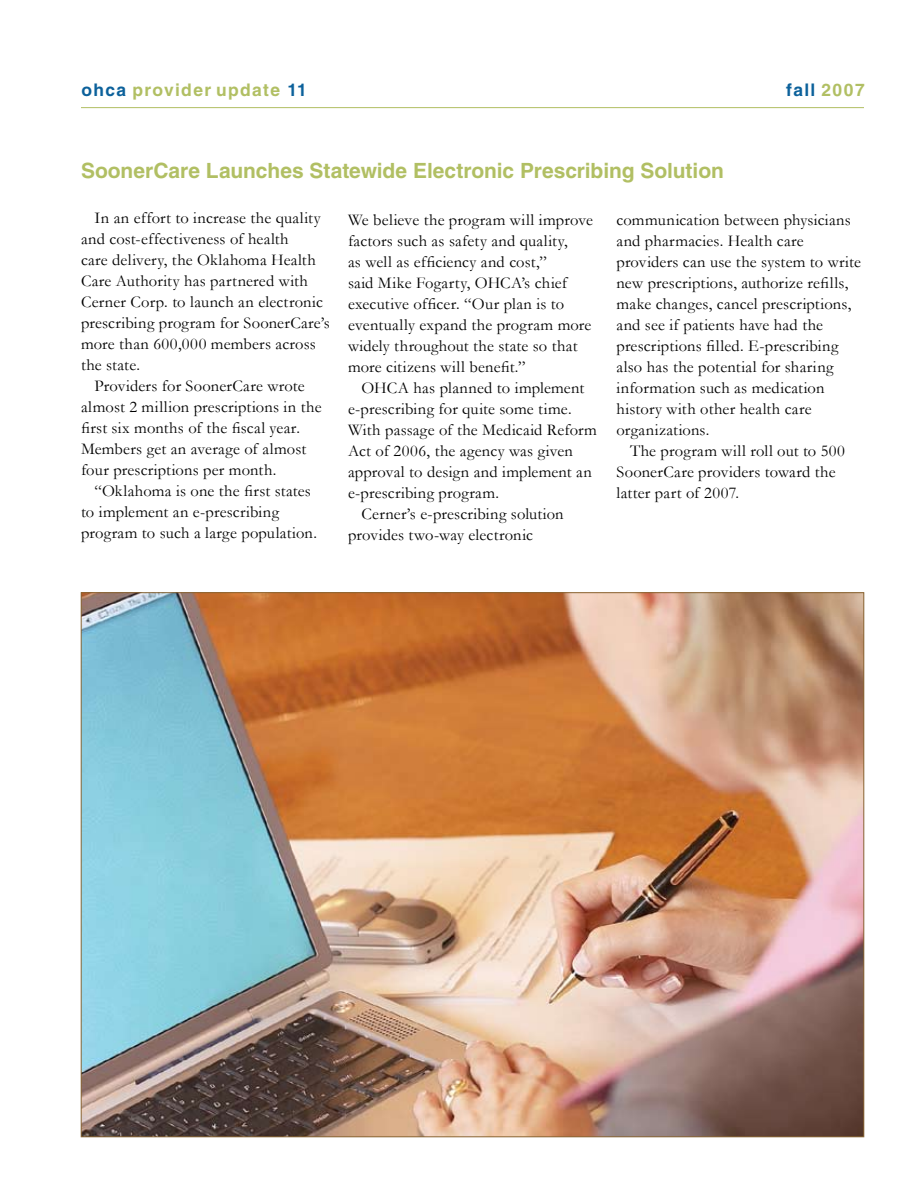
<style>
.page{position:relative;width:918px;height:1188px;background:#fff}
.page>*{position:absolute;margin:0;border:0;box-sizing:border-box;transform-origin:0 0}
.t1{font:700 21px "Helvetica";letter-spacing:-.005em;color:#b1bf63}
.t2{font:700 17.4px "Helvetica";letter-spacing:.075em;color:#b1bf63}
.t3{font:700 17.4px "Helvetica";letter-spacing:.075em;color:#0c619b}
.t4{font:16.5px/21px "Garamond";letter-spacing:.01em;color:#000}
.s1{color:#0c619b}
.s2{color:#b1bf63}
</style>
<div class="page">
<hr style="left:81px;top:107px;width:783px;height:1px;background:#b1bf63">
<img style="left:83px;top:595px;width:779px;height:540px">
<p class="t2" style="left:82px;top:80px;width:227px"><span class="s1">ohca</span> provider update <span class="s1">11</span></p>
<p class="t3" style="left:786px;top:80px;width:80px">fall <span class="s2">2007</span></p>
<p class="t1" style="left:81px;top:158px;width:644px">SoonerCare Launches Statewide Electronic Prescribing Solution</p>
<p class="t4" style="left:348px;top:209px;width:247px">We believe the program will improve factors such as safety and quality,<br>as well as efficiency and cost,”<br>said Mike Fogarty, OHCA’s chief executive officer. “Our plan is to eventually expand the program more widely throughout the state so that more citizens will benefit.”</p>
<p class="t4" style="left:361px;top:378px;width:224px">OHCA has planned to implement</p>
<p class="t4" style="left:348px;top:399px;width:225px">e-prescribing for quite some time.</p>
<p class="t4" style="left:348px;top:420px;width:250px">With passage of the Medicaid Reform</p>
<p class="t4" style="left:348px;top:441px;width:227px">Act of 2006, the agency was given</p>
<p class="t4" style="left:348px;top:462px;width:245px">approval to design and implement an</p>
<p class="t4" style="left:348px;top:483px;width:152px">e-prescribing program.</p>
<p class="t4" style="left:361px;top:504px;width:204px">Cerner’s e-prescribing solution</p>
<p class="t4" style="left:348px;top:525px;width:187px">provides two-way electronic</p>
<p class="t4" style="left:94px;top:207px;width:228px">In an effort to increase the quality</p>
<p class="t4" style="left:81px;top:228px;width:209px">and cost-effectiveness of health</p>
<p class="t4" style="left:81px;top:249px;width:236px">care delivery, the Oklahoma Health</p>
<p class="t4" style="left:81px;top:270px;width:229px">Care Authority has partnered with</p>
<p class="t4" style="left:81px;top:291px;width:244px">Cerner Corp. to launch an electronic</p>
<p class="t4" style="left:81px;top:312px;width:250px">prescribing program for SoonerCare’s</p>
<p class="t4" style="left:81px;top:333px;width:236px">more than 600,000 members across</p>
<p class="t4" style="left:81px;top:354px;width:61px">the state.</p>
<p class="t4" style="left:94px;top:375px;width:212px">Providers for SoonerCare wrote</p>
<p class="t4" style="left:81px;top:396px;width:242px">almost 2 million prescriptions in the</p>
<p class="t4" style="left:81px;top:417px;width:221px">first six months of the fiscal year.</p>
<p class="t4" style="left:81px;top:438px;width:227px">Members get an average of almost</p>
<p class="t4" style="left:81px;top:459px;width:197px">four prescriptions per month.</p>
<p class="t4" style="left:94px;top:480px;width:218px">“Oklahoma is one the first states</p>
<p class="t4" style="left:81px;top:501px;width:200px">to implement an e-prescribing</p>
<p class="t4" style="left:81px;top:522px;width:237px">program to such a large population.</p>
<p class="t4" style="left:617px;top:210px;width:246px">communication between physicians and pharmacies. Health care providers can use the system to write new prescriptions, authorize refills, make changes, cancel prescriptions, and see if patients have had the prescriptions filled. E-prescribing also has the potential for sharing information such as medication history with other health care organizations.</p>
<p class="t4" style="left:617px;top:441px;width:230px;text-indent:13px">The program will roll out to 500<br>SoonerCare providers toward the latter part of 2007.</p>
</div>
